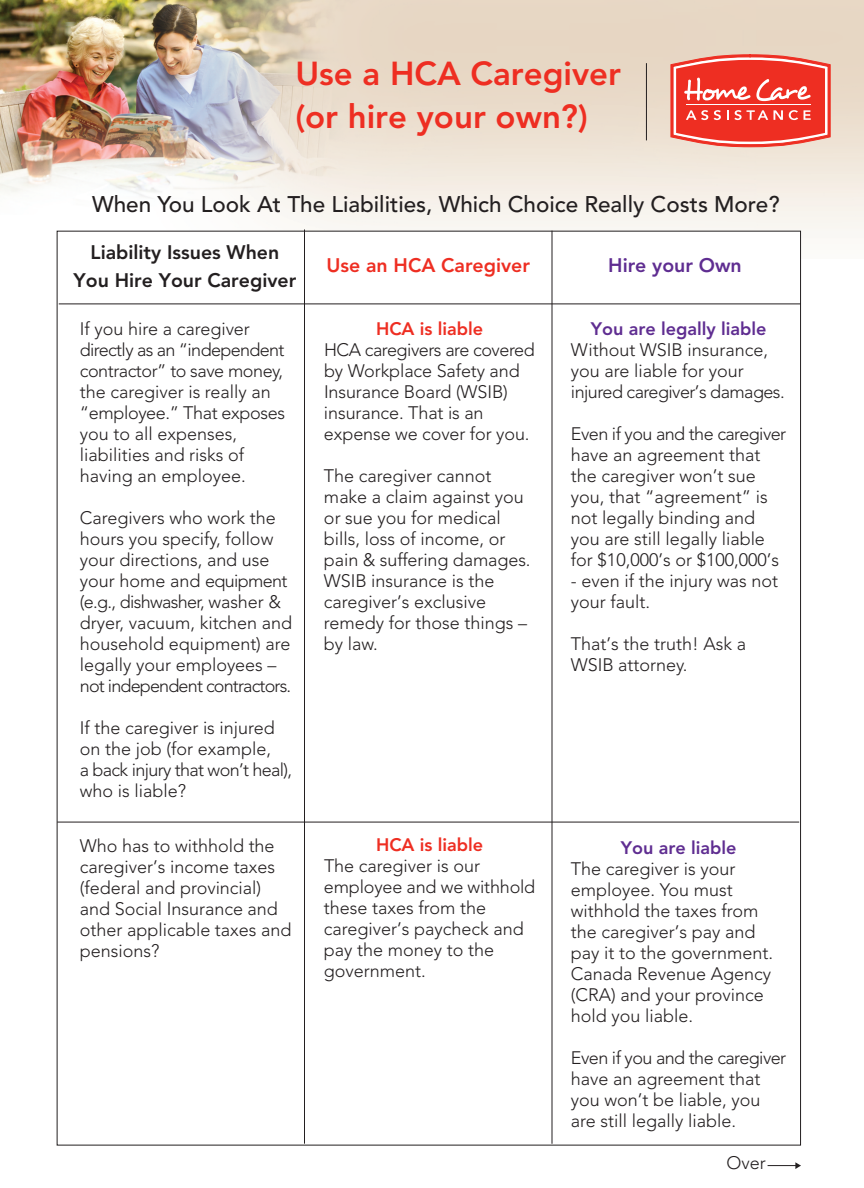
<style>
.page{position:relative;width:864px;height:1188px;background:#fff}
.page>*{position:absolute;margin:0;border:0;box-sizing:border-box;transform-origin:0 0}
.t1{font:800 33px/43.5px "Avenir";color:#ee2e22}
.t2{font:500 22.5px "Avenir";color:#231f20}
.t3{font:800 19.5px/28.5px "Avenir";color:#231f20;text-align:center}
.t4{font:800 19.5px "Avenir";color:#ee2e22}
.t5{font:800 19.5px "Avenir";color:#5f2d91}
.t6{font:300 18px/21px "Avenir";color:#231f20}
.t7{font:800 18px "Avenir";color:#5f2d91}
.t8{font:800 18px "Avenir";color:#ee2e22}
</style>
<div class="page">
<img style="left:0;top:0;width:864px;height:259px">
<div style="left:57px;top:231px;width:744px;height:914px;background:#fff"></div>
<hr style="left:59px;top:304px;width:742px;height:1px;background:#231f20">
<hr style="left:304px;top:230px;width:1px;height:914px;background:#231f20">
<hr style="left:552px;top:231px;width:1px;height:913px;background:#231f20">
<hr style="left:57px;top:822px;width:742px;height:1px;background:#231f20">
<svg style="left:670px;top:54px;width:161px;height:93px;background:#f05c51"></svg>
<hr style="left:646px;top:63px;width:1px;height:77px;background:#231f20">
<hr style="left:768px;top:1165px;width:32px;height:1px;background:#231f20">
<svg style="left:795px;top:1162px;width:6px;height:7px"></svg>
<h1 class="t1" style="left:295px;top:54px;width:327px">Use a HCA Caregiver (or hire your own?)</h1>
<p class="t2" style="left:92px;top:195px;width:689px">When You Look At The Liabilities, Which Choice Really Costs More?</p>
<p class="t3" style="left:74px;top:239px;width:224px">Liability Issues When<br>You Hire Your Caregiver</p>
<p class="t6" style="left:80px;top:319px;width:207px">If you hire a caregiver directly as an “independent contractor” to save money, the caregiver is really an “employee.” That exposes you to all expenses, liabilities and risks of having an employee.</p>
<p class="t6" style="left:80px;top:508px;width:214px">Caregivers who work the hours you specify, follow your directions, and use your home and equipment (e.g., dishwasher, washer &amp; dryer, vacuum, kitchen and household equipment) are legally your employees – not independent contractors.</p>
<p class="t6" style="left:80px;top:718px;width:214px">If the caregiver is injured on the job (for example,<br>a back injury that won’t heal), who is liable?</p>
<p class="t6" style="left:80px;top:837px;width:213px">Who has to withhold the caregiver’s income taxes (federal and provincial) and Social Insurance and other applicable taxes and pensions?</p>
<p class="t4" style="left:326px;top:257px;width:205px">Use an HCA Caregiver</p>
<p class="t5" style="left:608px;top:257px;width:135px">Hire your Own</p>
<p class="t8" style="left:376px;top:321px;width:109px">HCA is liable</p>
<p class="t6" style="left:324px;top:341px;width:212px">HCA caregivers are covered by Workplace Safety and<br>Insurance Board (WSIB) insurance. That is an expense we cover for you.</p>
<p class="t6" style="left:324px;top:467px;width:208px">The caregiver cannot make a claim against you or sue you for medical bills, loss of income, or pain &amp; suffering damages.<br>WSIB insurance is the caregiver’s exclusive remedy for those things – by law.</p>
<p class="t7" style="left:591px;top:321px;width:177px">You are legally liable</p>
<p class="t6" style="left:571px;top:341px;width:215px">Without WSIB insurance, you are liable for your injured caregiver’s damages.</p>
<p class="t6" style="left:571px;top:425px;width:217px">Even if you and the caregiver have an agreement that the caregiver won’t sue you, that “agreement” is not legally binding and you are still legally liable for $10,000’s or $100,000’s</p>
<p class="t6" style="left:571px;top:572px;width:209px">- even if the injury was not your fault.</p>
<p class="t6" style="left:571px;top:635px;width:177px">That’s the truth! Ask a<br>WSIB attorney.</p>
<p class="t8" style="left:376px;top:837px;width:109px">HCA is liable</p>
<p class="t6" style="left:324px;top:857px;width:213px">The caregiver is our employee and we withhold these taxes from the caregiver’s paycheck and pay the money to the government.</p>
<p class="t7" style="left:621px;top:840px;width:117px">You are liable</p>
<p class="t6" style="left:571px;top:860px;width:204px">The caregiver is your employee. You must withhold the taxes from the caregiver’s pay and pay it to the government.<br>Canada Revenue Agency (CRA) and your province hold you liable.</p>
<p class="t6" style="left:571px;top:1049px;width:217px">Even if you and the caregiver have an agreement that you won’t be liable, you are still legally liable.</p>
<p class="t6" style="left:726px;top:1154px;width:41px">Over</p>
</div>
